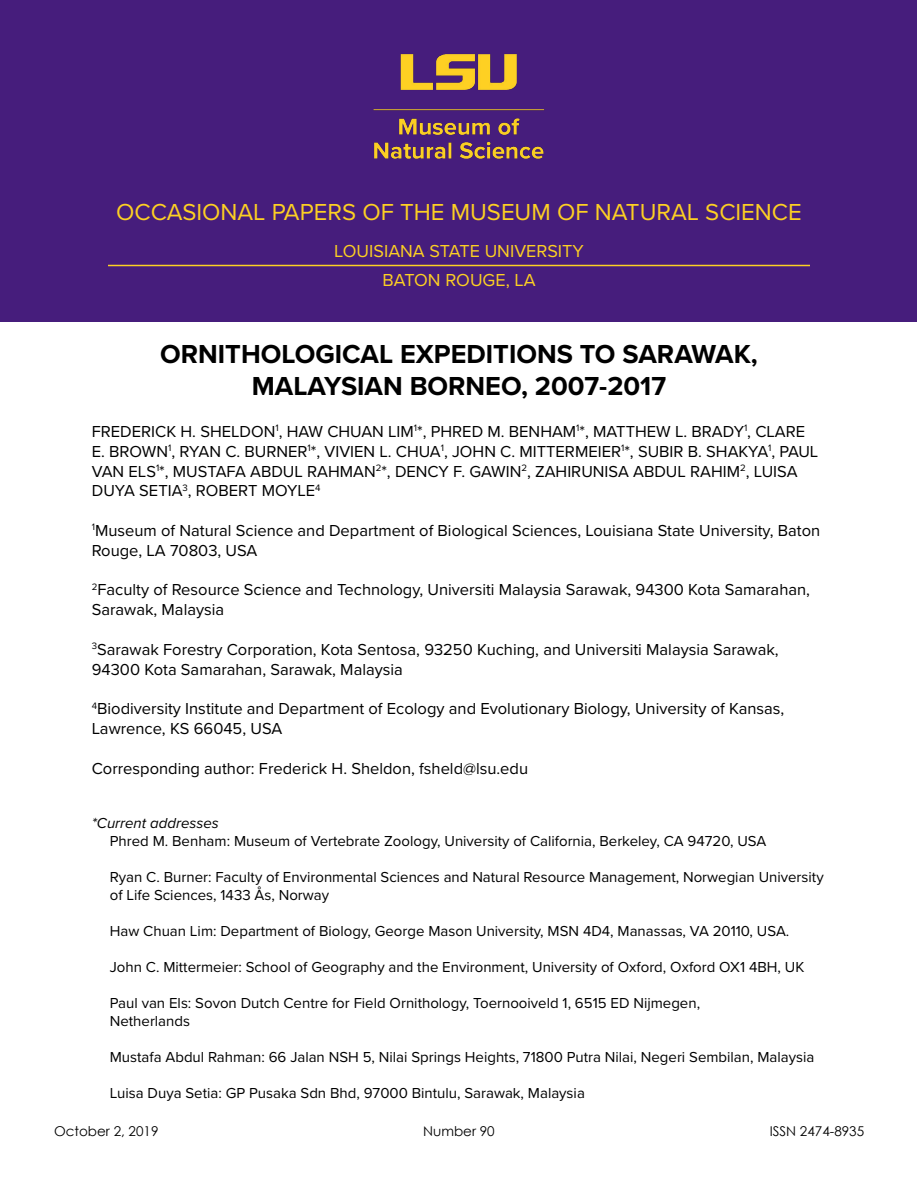
<style>
.page{position:relative;width:918px;height:1188px;background:#fff}
.page>*{position:absolute;margin:0;border:0;box-sizing:border-box;transform-origin:0 0}
.t1{font:700 27px/32.4px "Proxima Nova";color:#000;text-align:center}
.t2{font:24px "Proxima Nova";color:#fdd023}
.t3{font:18px/29.1px "Proxima Nova";color:#fdd023;text-align:center}
.t4{font:16.5px/19.8px "Proxima Nova";color:#000}
.t5{font:15px/18px "Proxima Nova";color:#000}
.t6{font:italic 15px "Proxima Nova";color:#000}
.t7{font:13.5px "Century Gothic";color:#000}
</style>
<div class="page">
<div style="left:1px;top:1px;width:916px;height:321px;background:#461d7c"></div>
<hr style="left:108px;top:265px;width:702px;height:1px;background:#fdd023">
<img style="left:373px;top:54px;width:172px;height:105px">
<p class="t2" style="left:116px;top:194px;width:687px">OCCASIONAL PAPERS OF THE MUSEUM OF NATURAL SCIENCE</p>
<p class="t3" style="left:334px;top:236px;width:251px">LOUISIANA STATE UNIVERSITY<br>BATON ROUGE, LA</p>
<h2 class="t1" style="left:160px;top:337px;width:599px">ORNITHOLOGICAL EXPEDITIONS TO SARAWAK,<br>MALAYSIAN BORNEO, 2007-2017</h2>
<p class="t4" style="left:92px;top:421px;width:715px">FREDERICK H. SHELDON<sup>1</sup>, HAW CHUAN LIM<sup>1</sup>*, PHRED M. BENHAM<sup>1</sup>*, MATTHEW L. BRADY<sup>1</sup>, CLARE</p>
<p class="t4" style="left:92px;top:441px;width:728px">E. BROWN<sup>1</sup>, RYAN C. BURNER<sup>1</sup>*, VIVIEN L. CHUA<sup>1</sup>, JOHN C. MITTERMEIER<sup>1</sup>*, SUBIR B. SHAKYA<sup>1</sup>, PAUL<br>VAN ELS<sup>1</sup>*, MUSTAFA ABDUL RAHMAN<sup>2</sup>*, DENCY F. GAWIN<sup>2</sup>, ZAHIRUNISA ABDUL RAHIM<sup>2</sup>, LUISA<br>DUYA SETIA<sup>3</sup>, ROBERT MOYLE<sup>4</sup></p>
<p class="t4" style="left:92px;top:520px;width:730px"><sup>1</sup>Museum of Natural Science and Department of Biological Sciences, Louisiana State University, Baton<br>Rouge, LA 70803, USA</p>
<p class="t4" style="left:92px;top:579px;width:720px"><sup>2</sup>Faculty of Resource Science and Technology, Universiti Malaysia Sarawak, 94300 Kota Samarahan,<br>Sarawak, Malaysia</p>
<p class="t4" style="left:92px;top:639px;width:688px"><sup>3</sup>Sarawak Forestry Corporation, Kota Sentosa, 93250 Kuching, and Universiti Malaysia Sarawak,<br>94300 Kota Samarahan, Sarawak, Malaysia</p>
<p class="t4" style="left:92px;top:698px;width:694px"><sup>4</sup>Biodiversity Institute and Department of Ecology and Evolutionary Biology, University of Kansas,<br>Lawrence, KS 66045, USA</p>
<p class="t4" style="left:92px;top:757px;width:438px">Corresponding author: Frederick H. Sheldon, fsheld@lsu.edu</p>
<p class="t6" style="left:92px;top:811px;width:129px">*Current addresses</p>
<p class="t5" style="left:110px;top:831px;width:658px">Phred M. Benham: Museum of Vertebrate Zoology, University of California, Berkeley, CA 94720, USA</p>
<p class="t5" style="left:110px;top:867px;width:715px">Ryan C. Burner: Faculty of Environmental Sciences and Natural Resource Management, Norwegian University of Life Sciences, 1433 Ås, Norway</p>
<p class="t5" style="left:110px;top:921px;width:681px">Haw Chuan Lim: Department of Biology, George Mason University, MSN 4D4, Manassas, VA 20110, USA.</p>
<p class="t5" style="left:110px;top:957px;width:696px">John C. Mittermeier: School of Geography and the Environment, University of Oxford, Oxford OX1 4BH, UK</p>
<p class="t5" style="left:110px;top:993px;width:592px">Paul van Els: Sovon Dutch Centre for Field Ornithology, Toernooiveld 1, 6515 ED Nijmegen,</p>
<p class="t5" style="left:110px;top:1011px;width:82px">Netherlands</p>
<p class="t5" style="left:110px;top:1047px;width:706px">Mustafa Abdul Rahman: 66 Jalan NSH 5, Nilai Springs Heights, 71800 Putra Nilai, Negeri Sembilan, Malaysia</p>
<p class="t5" style="left:110px;top:1083px;width:477px">Luisa Duya Setia: GP Pusaka Sdn Bhd, 97000 Bintulu, Sarawak, Malaysia</p>
<p class="t7" style="left:54px;top:1123px;width:106px">October 2, 2019</p>
<p class="t7" style="left:423px;top:1123px;width:73px">Number 90</p>
<p class="t7" style="left:770px;top:1123px;width:96px">ISSN 2474-8935</p>
</div>
